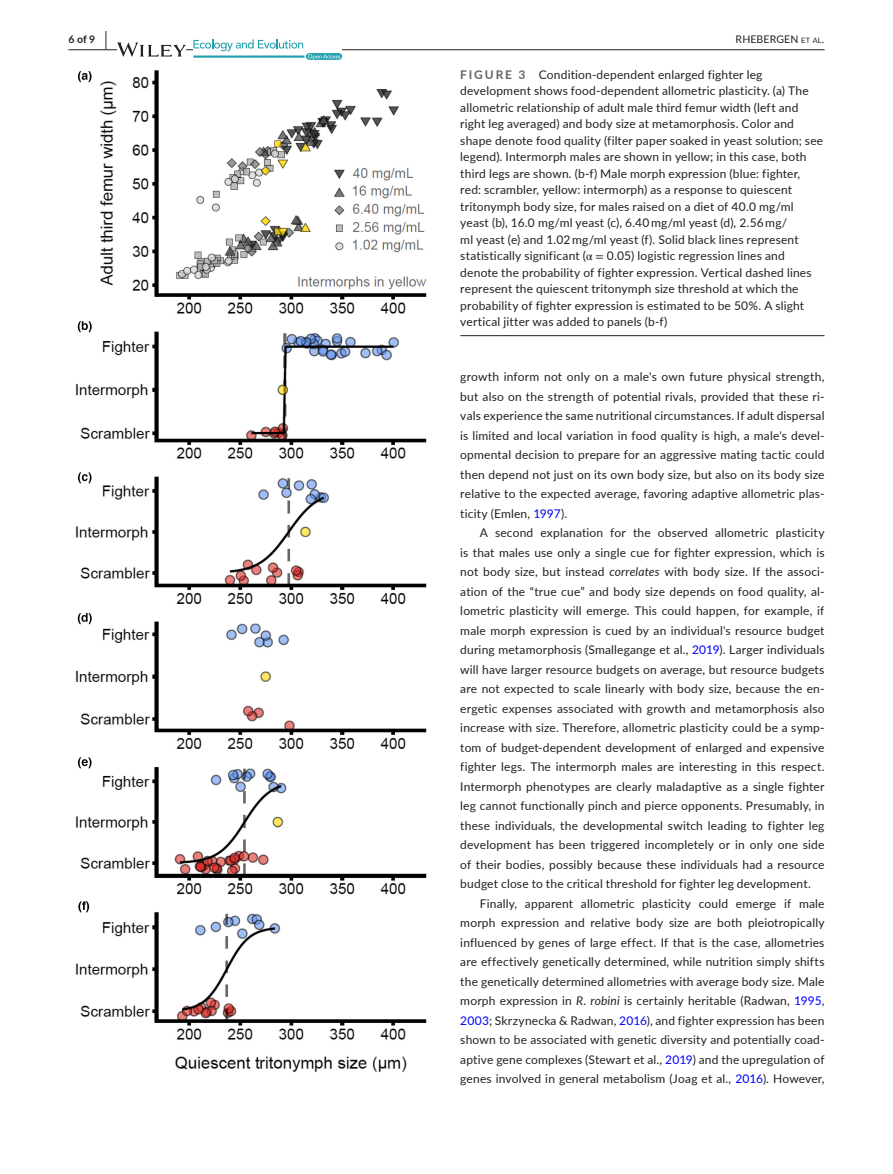
<style>
.page{position:relative;width:893px;height:1174px;background:#fff}
.page>*{position:absolute;margin:0;border:0;box-sizing:border-box;transform-origin:0 0}
.t1{font:12px/19.5px "Lato";letter-spacing:.015em;color:#231f20;text-align:justify}
.t2{font:10.5px "Lato";letter-spacing:.01em;color:#231f20}
.t3{font:700 10.5px "Lato";color:#231f20}
.s1{font-size:19.5px}
.s2{font-size:7.35px}
.s3{font-weight:700;color:#636366}
.s4{font-family:"STIX"}
.s5{color:#00f}
.s6{font-style:italic}
</style>
<div class="page">
<hr style="left:68px;top:49px;width:756px;height:1px;background:#231f20">
<svg style="left:117px;top:42px;width:69px;height:15px"></svg>
<svg style="left:193px;top:39px;width:149px;height:21px"></svg>
<hr style="left:460px;top:335px;width:364px;height:1px;background:#231f20">
<img style="left:75px;top:70px;width:351px;height:1002px">
<p class="t3" style="left:68px;top:31px;width:40px">6 of 9 <span class="s1">|</span></p>
<p class="t2" style="left:735px;top:31px;width:90px">RHEBERGEN <span class="s2">et al</span>.</p>
<p class="t1" style="left:460px;top:66px;width:364px;line-height:16.5px;text-align:left"><span class="s3">FIGURE 3</span> Condition-dependent enlarged fighter leg development shows food-dependent allometric plasticity. (a) The allometric relationship of adult male third femur width (left and right leg averaged) and body size at metamorphosis. Color and shape denote food quality (filter paper soaked in yeast solution; see legend). Intermorph males are shown in yellow; in this case, both third legs are shown. (b-f) Male morph expression (blue: fighter, red: scrambler, yellow: intermorph) as a response to quiescent tritonymph body size, for males raised on a diet of 40.0 mg/ml yeast (b), 16.0 mg/ml yeast (c), 6.40 mg/ml yeast (d), 2.56 mg/<br>ml yeast (e) and 1.02 mg/ml yeast (f). Solid black lines represent statistically significant (<span class="s4">α =</span> 0.05) logistic regression lines and denote the probability of fighter expression. Vertical dashed lines represent the quiescent tritonymph size threshold at which the probability of fighter expression is estimated to be 50%. A slight vertical jitter was added to panels (b-f)</p>
<p class="t1" style="left:460px;top:366px;width:366px">growth inform not only on a male's own future physical strength, but also on the strength of potential rivals, provided that these ri&shy;vals experience the same nutritional circumstances. If adult dispersal is limited and local variation in food quality is high, a male's devel&shy;opmental decision to prepare for an aggressive mating tactic could then depend not just on its own body size, but also on its body size relative to the expected average, favoring adaptive allometric plas&shy;ticity (Emlen, <span class="s5">1997</span>).</p>
<p class="t1" style="left:460px;top:522px;width:366px;text-indent:20px">A second explanation for the observed allometric plasticity is that males use only a single cue for fighter expression, which is not body size, but instead <span class="s6">correlates</span> with body size. If the associ&shy;ation of the “true cue” and body size depends on food quality, al&shy;lometric plasticity will emerge. This could happen, for example, if male morph expression is cued by an individual's resource budget during metamorphosis (Smallegange et al., <span class="s5">2019</span>). Larger individuals will have larger resource budgets on average, but resource budgets are not expected to scale linearly with body size, because the en&shy;ergetic expenses associated with growth and metamorphosis also increase with size. Therefore, allometric plasticity could be a symp&shy;tom of budget-dependent development of enlarged and expensive fighter legs. The intermorph males are interesting in this respect.<br>Intermorph phenotypes are clearly maladaptive as a single fighter leg cannot functionally pinch and pierce opponents. Presumably, in these individuals, the developmental switch leading to fighter leg development has been triggered incompletely or in only one side of their bodies, possibly because these individuals had a resource budget close to the critical threshold for fighter leg development.</p>
<p class="t1" style="left:460px;top:893px;width:366px;text-indent:20px">Finally, apparent allometric plasticity could emerge if male morph expression and relative body size are both pleiotropically influenced by genes of large effect. If that is the case, allometries are effectively genetically determined, while nutrition simply shifts the genetically determined allometries with average body size. Male morph expression in <span class="s6">R. robini</span> is certainly heritable (Radwan, <span class="s5">1995</span>, <span class="s5">2003</span>; Skrzynecka &amp; Radwan, <span class="s5">2016</span>), and fighter expression has been shown to be associated with genetic diversity and potentially coad&shy;aptive gene complexes (Stewart et al., <span class="s5">2019</span>) and the upregulation of genes involved in general metabolism (Joag et al., <span class="s5">2016</span>). However,</p>
</div>
